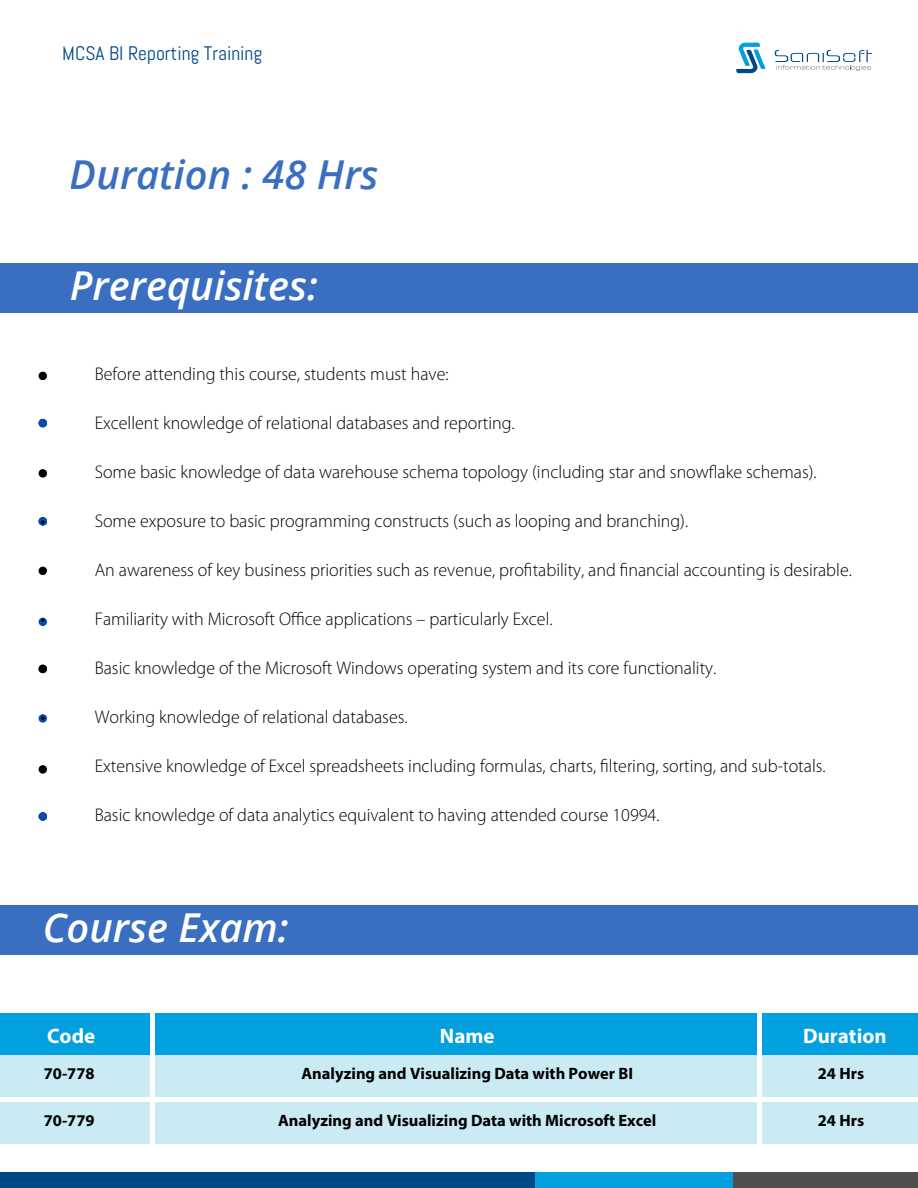
<style>
.page{position:relative;width:918px;height:1188px;background:#fff}
.page>*{position:absolute;margin:0;border:0;box-sizing:border-box;transform-origin:0 0}
.t1{font:italic 600 39.9px "Open Sans";color:#fff}
.t2{font:italic 600 39.9px "Open Sans";color:#084ab1}
.t3{font:700 21px "Myriad Pro";color:#fff}
.t4{font:19.65px "Abel";color:#004987}
.t5{font:300 18.45px "Myriad Pro";color:#000}
.t6{font:700 16.5px "Myriad Pro";color:#000}
</style>
<div class="page">
<div style="left:0;top:264px;width:918px;height:49px;background:#396ec0"></div>
<div style="left:383px;top:1173px;width:358px;height:15px;background:#03a0df"></div>
<div style="left:733px;top:1173px;width:185px;height:15px;background:#4f4f4f"></div>
<div style="left:0;top:1173px;width:535px;height:15px;background:#004987"></div>
<svg style="left:736px;top:42px;width:29px;height:32px"></svg>
<svg style="left:775px;top:50px;width:97px;height:21px"></svg>
<div style="left:0;top:906px;width:918px;height:49px;background:#396ec0"></div>
<div style="left:0;top:1013px;width:918px;height:42px;background:#03a0df"></div>
<div style="left:0;top:1055px;width:918px;height:41px;background:#caebf3"></div>
<div style="left:757px;top:1013px;width:5px;height:83px;background:#fff"></div>
<div style="left:0;top:1102px;width:918px;height:42px;background:#caebf3"></div>
<div style="left:757px;top:1060px;width:5px;height:83px;background:#fff"></div>
<img style="left:0;top:263px;width:192px;height:910px">
<p class="t4" style="left:62px;top:41px;width:202px">MCSA BI Reporting Training</p>
<h1 class="t2" style="left:70px;top:147px;width:310px">Duration : 48 Hrs</h1>
<h1 class="t1" style="left:70px;top:258px;width:249px">Prerequisites:</h1>
<p class="t5" style="left:95px;top:364px;width:355px">Before attending this course, students must have:</p>
<p class="t5" style="left:95px;top:413px;width:421px">Excellent knowledge of relational databases and reporting.</p>
<p class="t5" style="left:95px;top:462px;width:723px">Some basic knowledge of data warehouse schema topology (including star and snowflake schemas).</p>
<p class="t5" style="left:41px;top:511px;width:6px">•</p>
<p class="t5" style="left:95px;top:511px;width:595px">Some exposure to basic programming constructs (such as looping and branching).</p>
<p class="t5" style="left:95px;top:560px;width:759px">An awareness of key business priorities such as revenue, profitability, and financial accounting is desirable.</p>
<p class="t5" style="left:41px;top:609px;width:6px">•</p>
<p class="t5" style="left:95px;top:609px;width:459px">Familiarity with Microsoft Office applications – particularly Excel.</p>
<p class="t5" style="left:95px;top:658px;width:623px">Basic knowledge of the Microsoft Windows operating system and its core functionality.</p>
<p class="t5" style="left:41px;top:707px;width:6px">•</p>
<p class="t5" style="left:95px;top:707px;width:314px">Working knowledge of relational databases.</p>
<p class="t5" style="left:95px;top:756px;width:732px">Extensive knowledge of Excel spreadsheets including formulas, charts, filtering, sorting, and sub-totals.</p>
<p class="t5" style="left:95px;top:805px;width:566px">Basic knowledge of data analytics equivalent to having attended course 10994.</p>
<h1 class="t1" style="left:43px;top:900px;width:247px">Course Exam:</h1>
<p class="t3" style="left:47px;top:1022px;width:50px">Code</p>
<p class="t3" style="left:440px;top:1022px;width:56px">Name</p>
<p class="t6" style="left:44px;top:1063px;width:52px">70-778</p>
<p class="t6" style="left:301px;top:1063px;width:333px">Analyzing and Visualizing Data with Power BI</p>
<p class="t6" style="left:818px;top:1063px;width:48px">24 Hrs</p>
<p class="t6" style="left:44px;top:1110px;width:52px">70-779</p>
<p class="t6" style="left:278px;top:1110px;width:380px">Analyzing and Visualizing Data with Microsoft Excel</p>
<p class="t3" style="left:803px;top:1022px;width:85px">Duration</p>
<p class="t6" style="left:818px;top:1110px;width:48px">24 Hrs</p>
</div>
